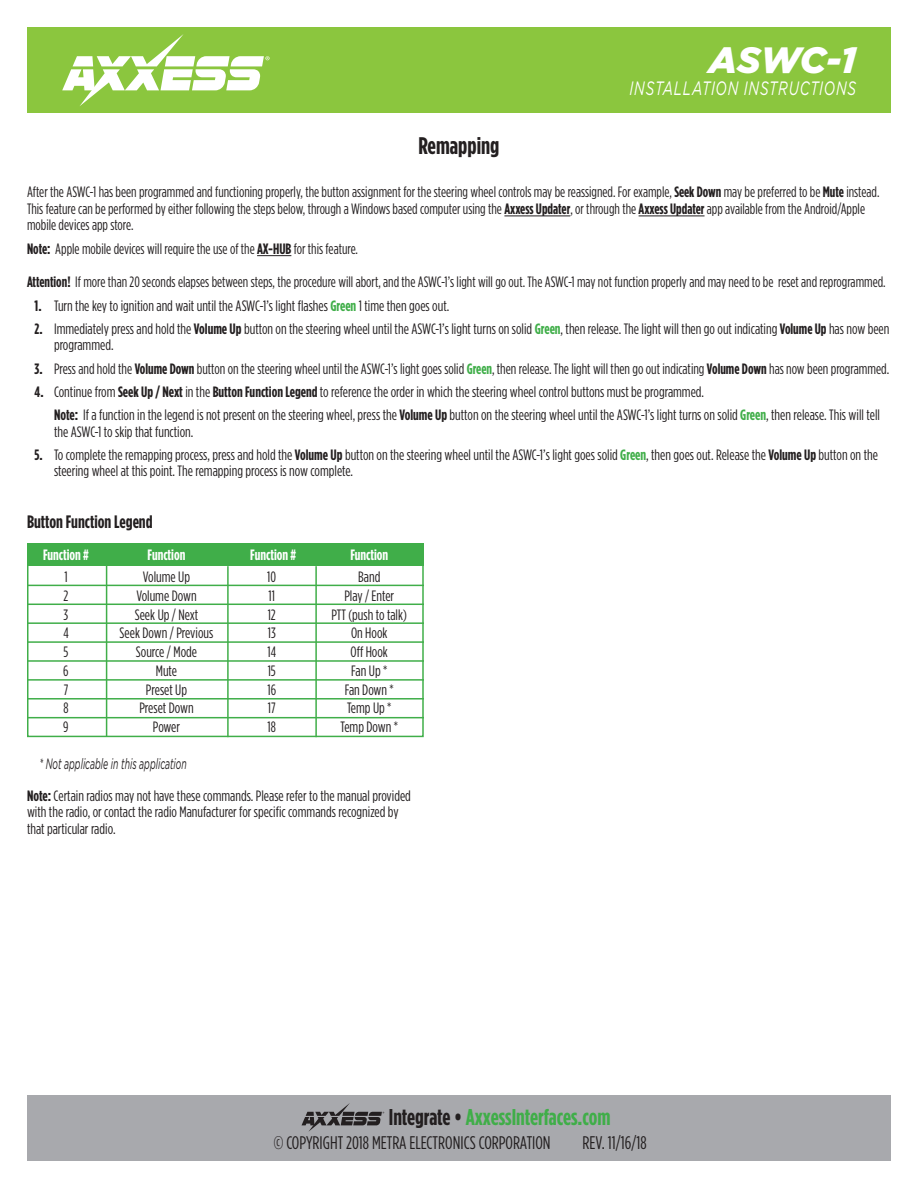
<style>
.page{position:relative;width:918px;height:1188px;background:#fff}
.page>*{position:absolute;margin:0;border:0;box-sizing:border-box;transform-origin:0 0}
.t1{font:italic 900 36.6px "Gotham";color:#fff}
.t2{font:700 24px "Gotham Condensed";color:#231f20}
.t3{font:700 22.8px "Gotham Condensed";color:#40ae49}
.t4{font:italic 19.35px "Gotham";letter-spacing:.05em;color:#fff;scale:.7 1}
.t5{font:18.3px "Gotham Condensed";color:#231f20}
.t6{font:700 18px "Gotham Condensed";color:#231f20}
.t7{font:15px/16.5px "Gotham Condensed";color:#231f20}
.t8{font:700 15px "Gotham Condensed";color:#fff}
.t9{font:italic 15px "Gotham";color:#231f20;scale:.58 1}
.s1{font-weight:700}
.s2{font-weight:700;color:#40ae49}
.s3{color:#231f20}
</style>
<div class="page">
<div style="left:27px;top:27px;width:864px;height:85px;background:#8bc63e"></div>
<svg style="left:62px;top:34px;width:208px;height:72px"></svg>
<div style="left:27px;top:1095px;width:864px;height:66px;background:#a8a9ad"></div>
<svg style="left:302px;top:1103px;width:82px;height:29px"></svg>
<hr style="left:504px;top:216px;width:66px;height:1px;background:#231f20">
<hr style="left:639px;top:216px;width:66px;height:1px;background:#231f20">
<hr style="left:257px;top:255px;width:34px;height:1px;background:#231f20">
<div style="left:28px;top:544px;width:396px;height:22px;background:#40ae49"></div>
<div style="left:27px;top:543px;width:397px;height:194px;border:2px solid #40ae49"></div>
<hr style="left:28px;top:564px;width:396px;height:1px;background:#40ae49">
<hr style="left:28px;top:585px;width:396px;height:1px;background:#40ae49">
<hr style="left:28px;top:604px;width:396px;height:1px;background:#40ae49">
<hr style="left:28px;top:622px;width:396px;height:2px;background:#40ae49">
<hr style="left:28px;top:641px;width:396px;height:2px;background:#40ae49">
<hr style="left:28px;top:660px;width:396px;height:2px;background:#40ae49">
<hr style="left:28px;top:679px;width:396px;height:2px;background:#40ae49">
<hr style="left:28px;top:698px;width:396px;height:2px;background:#40ae49">
<hr style="left:28px;top:717px;width:396px;height:1px;background:#40ae49">
<hr style="left:227px;top:566px;width:2px;height:171px;background:#40ae49">
<hr style="left:315px;top:566px;width:2px;height:171px;background:#40ae49">
<hr style="left:106px;top:564px;width:1px;height:172px;background:#40ae49">
<h1 class="t1" style="left:709px;top:39px;width:149px">ASWC-1</h1>
<p class="t4" style="left:630px;top:77px;width:325px">INSTALLATION INSTRUCTIONS</p>
<h2 class="t2" style="left:418px;top:132px;width:83px">Remapping</h2>
<p class="t7" style="left:27px;top:184px;width:854px">After the ASWC-1 has been programmed and functioning properly, the button assignment for the steering wheel controls may be reassigned. For example, <span class="s1">Seek Down</span> may be preferred to be <span class="s1">Mute</span> instead.<br>This feature can be performed by either following the steps below, through a Windows based computer using the <span class="s1">Axxess Updater</span>, or through the <span class="s1">Axxess Updater</span> app available from the Android/Apple mobile devices app store.</p>
<p class="t7" style="left:27px;top:240px;width:333px"><span class="s1">Note:</span> Apple mobile devices will require the use of the <span class="s1">AX-HUB</span> for this feature.</p>
<p class="t7" style="left:27px;top:274px;width:860px"><span class="s1">Attention!</span> If more than 20 seconds elapses between steps, the procedure will abort, and the ASWC-1’s light will go out. The ASWC-1 may not function properly and may need to be reset and reprogrammed.</p>
<p class="t7" style="left:34px;top:297px;width:416px"><span class="s1">1.</span> Turn the key to ignition and wait until the ASWC-1’s light flashes <span class="s2">Green</span> 1 time then goes out.</p>
<p class="t7" style="left:54px;top:320px;width:837px;text-indent:-20px"><span class="s1">2.</span> Immediately press and hold the <span class="s1">Volume Up</span> button on the steering wheel until the ASWC-1’s light turns on solid <span class="s2">Green</span>, then release. The light will then go out indicating <span class="s1">Volume Up</span> has now been programmed.</p>
<p class="t7" style="left:35px;top:360px;width:856px"><span class="s1">3.</span> Press and hold the <span class="s1">Volume Down</span> button on the steering wheel until the ASWC-1’s light goes solid <span class="s2">Green</span>, then release. The light will then go out indicating <span class="s1">Volume Down</span> has now been programmed.</p>
<p class="t7" style="left:54px;top:380px;width:828px;line-height:23.2px;text-indent:-20px"><span class="s1">4.</span> Continue from <span class="s1">Seek Up / Next</span> in the <span class="s1">Button Function Legend</span> to reference the order in which the steering wheel control buttons must be programmed.<br><span class="s1">Note:</span> If a function in the legend is not present on the steering wheel, press the <span class="s1">Volume Up</span> button on the steering wheel until the ASWC-1’s light turns on solid <span class="s2">Green</span>, then release. This will tell</p>
<p class="t7" style="left:54px;top:423px;width:141px">the ASWC-1 to skip that function.</p>
<p class="t7" style="left:54px;top:446px;width:825px;text-indent:-20px"><span class="s1">5.</span> To complete the remapping process, press and hold the <span class="s1">Volume Up</span> button on the steering wheel until the ASWC-1’s light goes solid <span class="s2">Green</span>, then goes out. Release the <span class="s1">Volume Up</span> button on the steering wheel at this point. The remapping process is now complete.</p>
<p class="t6" style="left:27px;top:512px;width:127px">Button Function Legend</p>
<p class="t8" style="left:43px;top:547px;width:47px">Function #</p>
<p class="t8" style="left:148px;top:547px;width:39px">Function</p>
<p class="t7" style="left:64px;top:568px;width:5px">1</p>
<p class="t7" style="left:143px;top:568px;width:49px">Volume Up</p>
<p class="t7" style="left:64px;top:587px;width:6px">2</p>
<p class="t7" style="left:136px;top:587px;width:62px">Volume Down</p>
<p class="t7" style="left:64px;top:606px;width:6px">3</p>
<p class="t7" style="left:135px;top:606px;width:65px">Seek Up / Next</p>
<p class="t7" style="left:63px;top:625px;width:7px">4</p>
<p class="t7" style="left:120px;top:625px;width:95px">Seek Down / Previous</p>
<p class="t7" style="left:64px;top:643px;width:6px">5</p>
<p class="t7" style="left:136px;top:643px;width:63px">Source / Mode</p>
<p class="t7" style="left:63px;top:662px;width:7px">6</p>
<p class="t7" style="left:156px;top:662px;width:23px">Mute</p>
<p class="t7" style="left:64px;top:681px;width:6px">7</p>
<p class="t7" style="left:146px;top:681px;width:43px">Preset Up</p>
<p class="t7" style="left:63px;top:700px;width:7px">8</p>
<p class="t7" style="left:139px;top:700px;width:56px">Preset Down</p>
<p class="t7" style="left:63px;top:718px;width:7px">9</p>
<p class="t7" style="left:153px;top:718px;width:29px">Power</p>
<p class="t8" style="left:250px;top:547px;width:47px">Function #</p>
<p class="t8" style="left:350px;top:547px;width:39px">Function</p>
<p class="t7" style="left:267px;top:568px;width:10px">10</p>
<p class="t7" style="left:358px;top:568px;width:24px">Band</p>
<p class="t7" style="left:269px;top:587px;width:8px">11</p>
<p class="t7" style="left:344px;top:587px;width:51px">Play / Enter</p>
<p class="t7" style="left:268px;top:606px;width:10px">12</p>
<p class="t7" style="left:332px;top:606px;width:77px">PTT (push to talk)</p>
<p class="t7" style="left:268px;top:625px;width:9px">13</p>
<p class="t7" style="left:351px;top:625px;width:38px">On Hook</p>
<p class="t7" style="left:267px;top:643px;width:10px">14</p>
<p class="t7" style="left:351px;top:643px;width:39px">Off Hook</p>
<p class="t7" style="left:268px;top:662px;width:10px">15</p>
<p class="t7" style="left:351px;top:662px;width:38px">Fan Up *</p>
<p class="t7" style="left:267px;top:681px;width:10px">16</p>
<p class="t7" style="left:345px;top:681px;width:51px">Fan Down *</p>
<p class="t7" style="left:268px;top:700px;width:9px">17</p>
<p class="t7" style="left:347px;top:700px;width:46px">Temp Up *</p>
<p class="t7" style="left:268px;top:718px;width:10px">18</p>
<p class="t7" style="left:340px;top:718px;width:59px">Temp Down *</p>
<p class="t9" style="left:39px;top:755px;width:256px">* Not applicable in this application</p>
<p class="t7" style="left:27px;top:787px;width:385px"><span class="s1">Note:</span> Certain radios may not have these commands. Please refer to the manual provided with the radio, or contact the radio Manufacturer for specific commands recognized by that particular radio.</p>
<h3 class="t3" style="left:389px;top:1104px;width:223px"><span class="s3">Integrate •</span> AxxessInterfaces.com</h3>
<p class="t5" style="left:274px;top:1133px;width:278px">© COPYRIGHT 2018 METRA ELECTRONICS CORPORATION</p>
<p class="t5" style="left:583px;top:1133px;width:66px">REV. 11/16/18</p>
</div>
